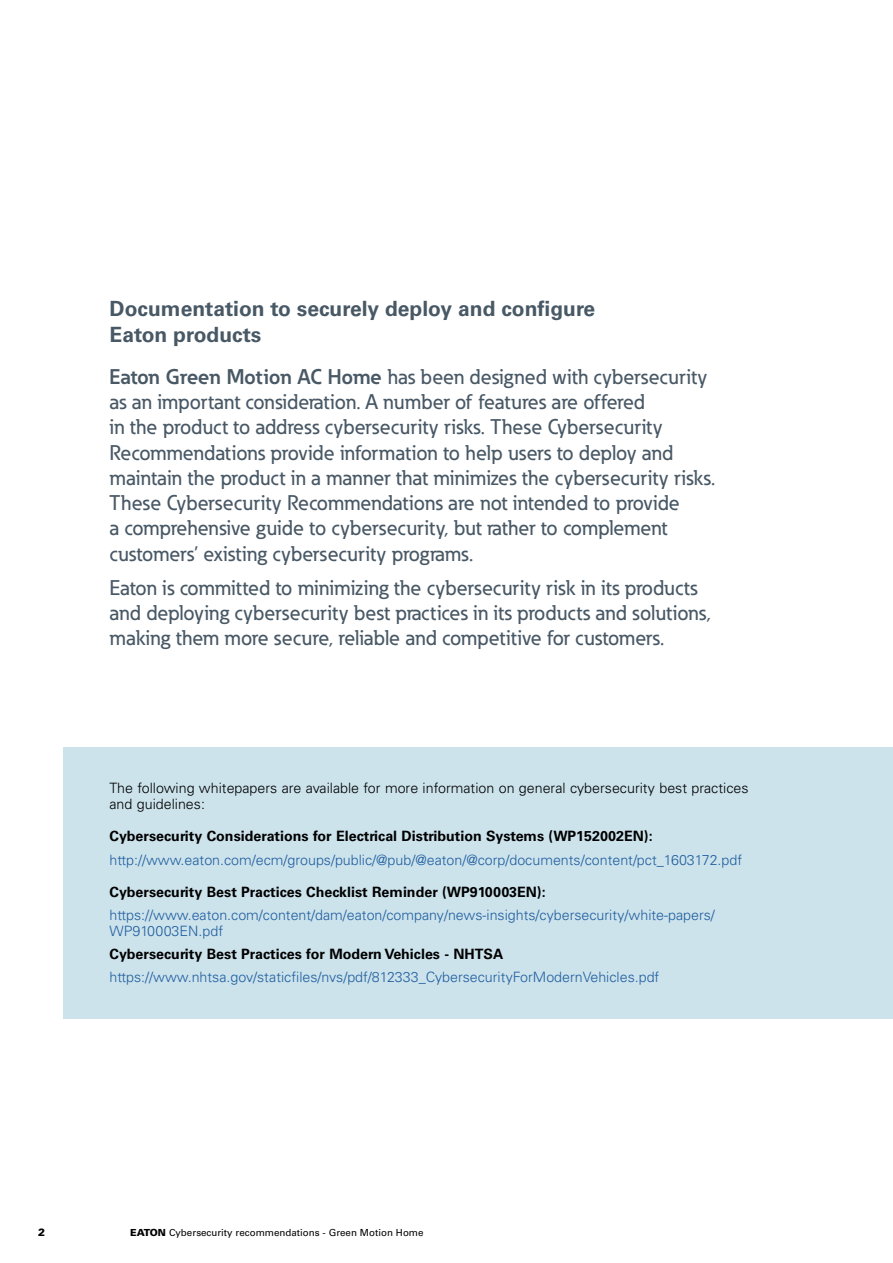
<style>
.page{position:relative;width:893px;height:1263px;background:#fff}
.page>*{position:absolute;margin:0;border:0;box-sizing:border-box;transform-origin:0 0}
.t1{font:500 21px/25.2px "Eaton";color:#485865}
.t2{font:700 21px/25.2px "Univers LT Std";color:#485865}
.t3{font:300 14.25px/15.8px "Univers LT Std";color:#215e9e}
.t4{font:700 14.25px "Univers LT Std";color:#000}
.t5{font:300 14.25px/15.8px "Univers LT Std";color:#000}
.t6{font:900 10.5px "Univers LT Std";color:#000}
.t7{font:9.75px "Univers LT Std";color:#000}
.s1{font-weight:700}
.s2{font-weight:900}
</style>
<div class="page">
<div style="left:64px;top:747px;width:829px;height:271px;background:#cce3ec"></div>
<p class="t2" style="left:110px;top:296px;width:487px">Documentation to securely deploy and configure<br>Eaton products</p>
<p class="t1" style="left:110px;top:364px;width:607px"><span class="s1">Eaton Green Motion AC Home</span> has been designed with cybersecurity as an important consideration. A number of features are offered<br>in the product to address cybersecurity risks. These Cybersecurity Recommendations provide information to help users to deploy and maintain the product in a manner that minimizes the cybersecurity risks.<br>These Cybersecurity Recommendations are not intended to provide<br>a comprehensive guide to cybersecurity, but rather to complement customers’ existing cybersecurity programs.</p>
<p class="t1" style="left:110px;top:575px;width:603px">Eaton is committed to minimizing the cybersecurity risk in its products and deploying cybersecurity best practices in its products and solutions, making them more secure, reliable and competitive for customers.</p>
<p class="t5" style="left:110px;top:780px;width:640px">The following whitepapers are available for more information on general cybersecurity best practices and guidelines:</p>
<p class="t4" style="left:110px;top:828px;width:545px">Cybersecurity Considerations for Electrical Distribution Systems (WP152002EN):</p>
<p class="t3" style="left:110px;top:852px;width:634px">http://www.eaton.com/ecm/groups/public/@pub/@eaton/@corp/documents/content/pct_1603172.pdf</p>
<p class="t4" style="left:110px;top:883px;width:438px">Cybersecurity Best Practices Checklist Reminder (WP910003EN):</p>
<p class="t3" style="left:110px;top:907px;width:607px">https://www.eaton.com/content/dam/eaton/company/news-insights/cybersecurity/white-papers/<br>WP910003EN.pdf</p>
<p class="t4" style="left:110px;top:946px;width:395px">Cybersecurity Best Practices for Modern Vehicles - NHTSA</p>
<p class="t3" style="left:110px;top:969px;width:551px">https://www.nhtsa.gov/staticfiles/nvs/pdf/812333_CybersecurityForModernVehicles.pdf</p>
<p class="t6" style="left:38px;top:1225px;width:9px">2</p>
<p class="t7" style="left:130px;top:1227px;width:295px"><span class="s2">EATON</span> Cybersecurity recommendations - Green Motion Home</p>
</div>
